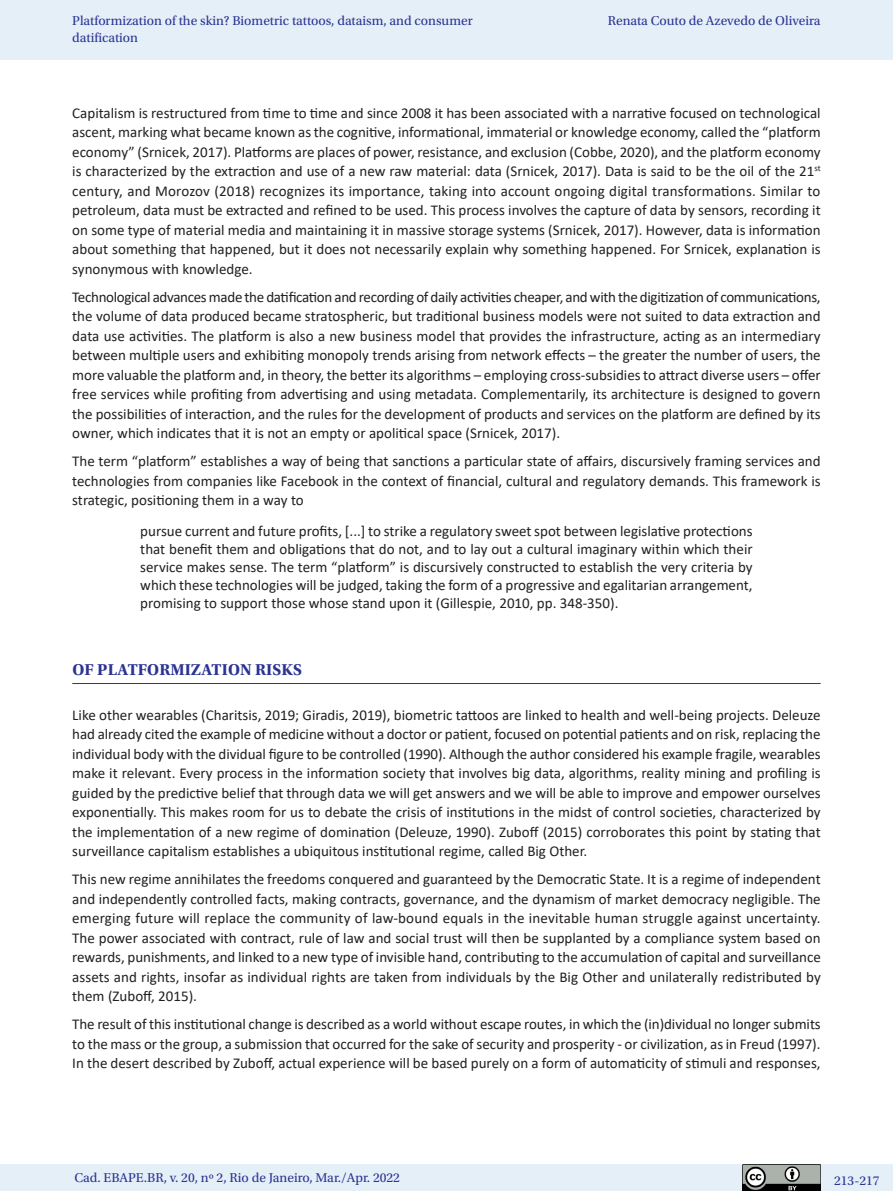
<style>
.page{position:relative;width:893px;height:1191px;background:#fff}
.page>*{position:absolute;margin:0;border:0;box-sizing:border-box;transform-origin:0 0}
._07_1_sub_1{font:700 16.5px "Utopia Std";letter-spacing:.01em;color:#2b3393}
._06_0_texto{font:15px/19.5px "Calibri";color:#231f20;text-align:justify}
._06_2_citação{font:15px/18px "Calibri";color:#231f20;text-align:justify}
.t1{font:13.5px/16.5px "Utopia Std";color:#2b3393}
</style>
<div class="page">
<div style="left:0;top:0;width:893px;height:60px;background:#e4eff8"></div>
<div style="left:0;top:1164px;width:893px;height:27px;background:#e4eff8"></div>
<img style="left:743px;top:1164px;width:78px;height:27px">
<hr style="left:72px;top:683px;width:749px;height:1px;background:#2b3393">
<p class="t1" style="left:72px;top:13px;width:402px">Platformization of the skin? Biometric tattoos, dataism, and consumer datification</p>
<p class="t1" style="left:608px;top:13px;width:214px">Renata Couto de Azevedo de Oliveira</p>
<p class="_06_0_texto" style="left:72px;top:102px;width:750px">Capitalism is restructured from time to time and since 2008 it has been associated with a narrative focused on technological ascent, marking what became known as the cognitive, informational, immaterial or knowledge economy, called the “platform economy” (Srnicek, 2017). Platforms are places of power, resistance, and exclusion (Cobbe, 2020), and the platform economy is characterized by the extraction and use of a new raw material: data (Srnicek, 2017). Data is said to be the oil of the 21<sup>st </sup>century, and Morozov (2018) recognizes its importance, taking into account ongoing digital transformations. Similar to petroleum, data must be extracted and refined to be used. This process involves the capture of data by sensors, recording it on some type of material media and maintaining it in massive storage systems (Srnicek, 2017). However, data is information about something that happened, but it does not necessarily explain why something happened. For Srnicek, explanation is synonymous with knowledge.</p>
<p class="_06_0_texto" style="left:72px;top:286px;width:750px">Technological advances made the datification and recording of daily activities cheaper, and with the digitization of communications, the volume of data produced became stratospheric, but traditional business models were not suited to data extraction and data use activities. The platform is also a new business model that provides the infrastructure, acting as an intermediary between multiple users and exhibiting monopoly trends arising from network effects – the greater the number of users, the more valuable the platform and, in theory, the better its algorithms – employing cross-subsidies to attract diverse users – offer free services while profiting from advertising and using metadata. Complementarily, its architecture is designed to govern the possibilities of interaction, and the rules for the development of products and services on the platform are defined by its owner, which indicates that it is not an empty or apolitical space (Srnicek, 2017).</p>
<p class="_06_0_texto" style="left:72px;top:451px;width:750px">The term “platform” establishes a way of being that sanctions a particular state of affairs, discursively framing services and technologies from companies like Facebook in the context of financial, cultural and regulatory demands. This framework is strategic, positioning them in a way to</p>
<p class="_06_2_citação" style="left:140px;top:521px;width:614px">pursue current and future profits, [...] to strike a regulatory sweet spot between legislative protections that benefit them and obligations that do not, and to lay out a cultural imaginary within which their service makes sense. The term “platform” is discursively constructed to establish the very criteria by which these technologies will be judged, taking the form of a progressive and egalitarian arrangement, promising to support those whose stand upon it (Gillespie, 2010, pp. 348-350).</p>
<p class="_07_1_sub_1" style="left:72px;top:659px;width:231px">OF PLATFORMIZATION RISKS</p>
<p class="_06_0_texto" style="left:72px;top:704px;width:750px">Like other wearables (Charitsis, 2019; Giradis, 2019), biometric tattoos are linked to health and well-being projects. Deleuze had already cited the example of medicine without a doctor or patient, focused on potential patients and on risk, replacing the individual body with the dividual figure to be controlled (1990). Although the author considered his example fragile, wearables make it relevant. Every process in the information society that involves big data, algorithms, reality mining and profiling is guided by the predictive belief that through data we will get answers and we will be able to improve and empower ourselves exponentially. This makes room for us to debate the crisis of institutions in the midst of control societies, characterized by the implementation of a new regime of domination (Deleuze, 1990). Zuboff (2015) corroborates this point by stating that surveillance capitalism establishes a ubiquitous institutional regime, called Big Other.</p>
<p class="_06_0_texto" style="left:72px;top:869px;width:750px">This new regime annihilates the freedoms conquered and guaranteed by the Democratic State. It is a regime of independent and independently controlled facts, making contracts, governance, and the dynamism of market democracy negligible. The emerging future will replace the community of law-bound equals in the inevitable human struggle against uncertainty.<br>The power associated with contract, rule of law and social trust will then be supplanted by a compliance system based on rewards, punishments, and linked to a new type of invisible hand, contributing to the accumulation of capital and surveillance assets and rights, insofar as individual rights are taken from individuals by the Big Other and unilaterally redistributed by them (Zuboff, 2015).</p>
<p class="_06_0_texto" style="left:72px;top:1014px;width:750px">The result of this institutional change is described as a world without escape routes, in which the (in)dividual no longer submits to the mass or the group, a submission that occurred for the sake of security and prosperity - or civilization, as in Freud (1997).<br>In the desert described by Zuboff, actual experience will be based purely on a form of automaticity of stimuli and responses,</p>
<p class="t1" style="left:74px;top:1169px;width:327px">Cad. EBAPE.BR, v. 20, nº 2, Rio de Janeiro, Mar./Apr. 2022</p>
<p class="t1" style="left:834px;top:1172px;width:47px">213-217</p>
</div>
